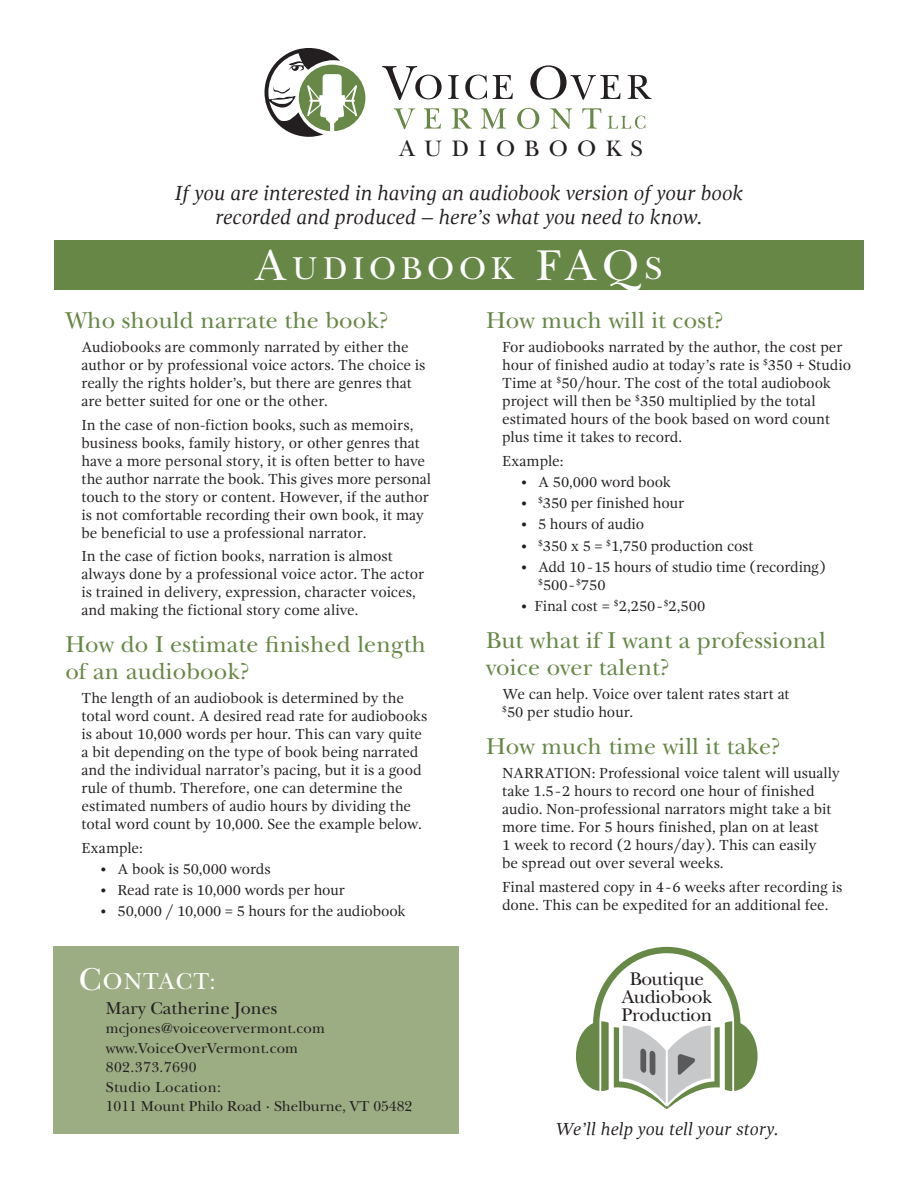
<style>
.page{position:relative;width:918px;height:1188px;background:#fff}
.page>*{position:absolute;margin:0;border:0;box-sizing:border-box;transform-origin:0 0}
.t1{font:33px "New Baskerville";letter-spacing:.15em;color:#fff}
.Headings{font:24px/27px "New Baskerville";letter-spacing:.01em;color:#678747}
.t2{font:24px "New Baskerville";letter-spacing:.05em;color:#fff}
.t3{font:23.4px "New Baskerville";letter-spacing:.4em;color:#231f20}
.Headings-2{font:italic 21px/24px "Gandhi Serif";color:#231f20;text-align:center}
.t4{font:19.2px/18px "New Baskerville";letter-spacing:-.02em;color:#231f20;text-align:center}
.t5{font:italic 18px "Gandhi Serif";letter-spacing:.01em;color:#231f20}
.t6{font:18px "New Baskerville";letter-spacing:.005em;color:#231f20}
.Body{font:15px/18px "Gandhi Serif";letter-spacing:-.005em;color:#231f20}
.t7{font:15px/19.5px "New Baskerville";letter-spacing:.01em;color:#231f20}
.t8{font:15px "New Baskerville";letter-spacing:.03em;color:#231f20}
.s1{font-size:45px}
.s2{font-size:33px}
</style>
<div class="page">
<div style="left:54px;top:240px;width:810px;height:50px;background:#678747"></div>
<svg style="left:265px;top:48px;width:100px;height:89px"></svg>
<svg style="left:382px;top:66px;width:60px;height:34px"></svg>
<svg style="left:448px;top:75px;width:11px;height:24px"></svg>
<svg style="left:465px;top:75px;width:22px;height:24px"></svg>
<svg style="left:493px;top:75px;width:20px;height:24px"></svg>
<svg style="left:530px;top:65px;width:90px;height:35px"></svg>
<svg style="left:628px;top:75px;width:23px;height:24px"></svg>
<svg style="left:394px;top:108px;width:21px;height:21px"></svg>
<svg style="left:424px;top:108px;width:17px;height:21px"></svg>
<svg style="left:452px;top:108px;width:20px;height:21px"></svg>
<svg style="left:481px;top:108px;width:25px;height:21px"></svg>
<svg style="left:517px;top:108px;width:22px;height:21px"></svg>
<svg style="left:550px;top:108px;width:22px;height:21px"></svg>
<svg style="left:582px;top:108px;width:19px;height:21px"></svg>
<svg style="left:608px;top:116px;width:37px;height:13px"></svg>
<svg style="left:576px;top:947px;width:182px;height:162px"></svg>
<div style="left:54px;top:946px;width:405px;height:188px;background:#9cac83"></div>
<p class="t3" style="left:399px;top:134px;width:245px">AUDIOBOOKS</p>
<p class="Headings-2" style="left:175px;top:181px;width:570px">If you are interested in having an audiobook version of your book recorded and produced – here’s what you need to know.</p>
<p class="t1" style="left:256px;top:249px;width:408px"><span class="s1">A</span>UDIOBOOK <span class="s1">FAQ</span>S</p>
<p class="Headings" style="left:65px;top:307px;width:325px">Who should narrate the book?</p>
<p class="Body" style="left:82px;top:338px;width:346px">Audiobooks are commonly narrated by either the author or by professional voice actors. The choice is really the rights holder’s, but there are genres that are better suited for one or the other.</p>
<p class="Body" style="left:82px;top:416px;width:351px">In the case of non-fiction books, such as memoirs, business books, family history, or other genres that have a more personal story, it is often better to have the author narrate the book. This gives more personal touch to the story or content. However, if the author is not comfortable recording their own book, it may be beneficial to use a professional narrator.</p>
<p class="Body" style="left:82px;top:547px;width:344px">In the case of fiction books, narration is almost always done by a professional voice actor. The actor is trained in delivery, expression, character voices, and making the fictional story come alive.</p>
<p class="Headings" style="left:65px;top:631px;width:362px">How do I estimate finished length of an audiobook?</p>
<p class="Body" style="left:82px;top:689px;width:347px">The length of an audiobook is determined by the total word count. A desired read rate for audiobooks is about 10,000 words per hour. This can vary quite a bit depending on the type of book being narrated and the individual narrator’s pacing, but it is a good rule of thumb. Therefore, one can determine the estimated numbers of audio hours by dividing the total word count by 10,000. See the example below.</p>
<p class="Body" style="left:82px;top:839px;width:63px">Example:</p>
<p class="Body" style="left:100px;top:860px;width:172px">• A book is 50,000 words</p>
<p class="Body" style="left:100px;top:881px;width:246px">• Read rate is 10,000 words per hour</p>
<p class="Body" style="left:100px;top:902px;width:307px">• 50,000 / 10,000 = 5 hours for the audiobook</p>
<p class="t2" style="left:79px;top:967px;width:139px"><span class="s2">C</span>ONTACT:</p>
<p class="t6" style="left:106px;top:997px;width:173px">Mary Catherine Jones</p>
<p class="t7" style="left:106px;top:1019px;width:221px">mcjones@voiceoververmont.com www.VoiceOverVermont.com</p>
<p class="t8" style="left:106px;top:1058px;width:92px">802.373.7690</p>
<p class="t7" style="left:106px;top:1077px;width:308px">Studio Location:<br>1011 Mount Philo Road · Shelburne, VT 05482</p>
<p class="Headings" style="left:486px;top:307px;width:239px">How much will it cost?</p>
<p class="Body" style="left:502px;top:338px;width:351px">For audiobooks narrated by the author, the cost per hour of finished audio at today’s rate is <sup>$</sup>350 + Studio Time at <sup>$</sup>50/hour. The cost of the total audiobook project will then be <sup>$</sup>350 multiplied by the total estimated hours of the book based on word count plus time it takes to record.</p>
<p class="Body" style="left:502px;top:452px;width:63px">Example:</p>
<p class="Body" style="left:521px;top:473px;width:152px">• A 50,000 word book</p>
<p class="Body" style="left:521px;top:494px;width:165px">• <sup>$</sup>350 per finished hour</p>
<p class="Body" style="left:521px;top:515px;width:125px">• 5 hours of audio</p>
<p class="Body" style="left:521px;top:537px;width:234px">• <sup>$</sup>350 x 5 = <sup>$</sup>1,750 production cost</p>
<p class="Body" style="left:538px;top:558px;width:289px;text-indent:-17px">• Add 10 -15 hours of studio time (recording) <sup>$</sup>500- <sup>$</sup>750</p>
<p class="Body" style="left:521px;top:597px;width:186px">• Final cost = <sup>$</sup>2,250- <sup>$</sup>2,500</p>
<p class="Headings" style="left:486px;top:627px;width:341px">But what if I want a professional voice over talent?</p>
<p class="Body" style="left:502px;top:685px;width:289px">We can help. Voice over talent rates start at <sup>$</sup>50 per studio hour.</p>
<p class="Headings" style="left:486px;top:733px;width:296px">How much time will it take?</p>
<p class="Body" style="left:502px;top:764px;width:340px">NARRATION: Professional voice talent will usually take 1.5-2 hours to record one hour of finished audio. Non-professional narrators might take a bit more time. For 5 hours finished, plan on at least<br>1 week to record (2 hours/day). This can easily<br>be spread out over several weeks.</p>
<p class="Body" style="left:502px;top:878px;width:342px">Final mastered copy in 4-6 weeks after recording is done. This can be expedited for an additional fee.</p>
<p class="t4" style="left:622px;top:969px;width:92px">Boutique<br>Audiobook<br>Production</p>
<p class="t5" style="left:555px;top:1119px;width:225px">We’ll help you tell your story.</p>
</div>
